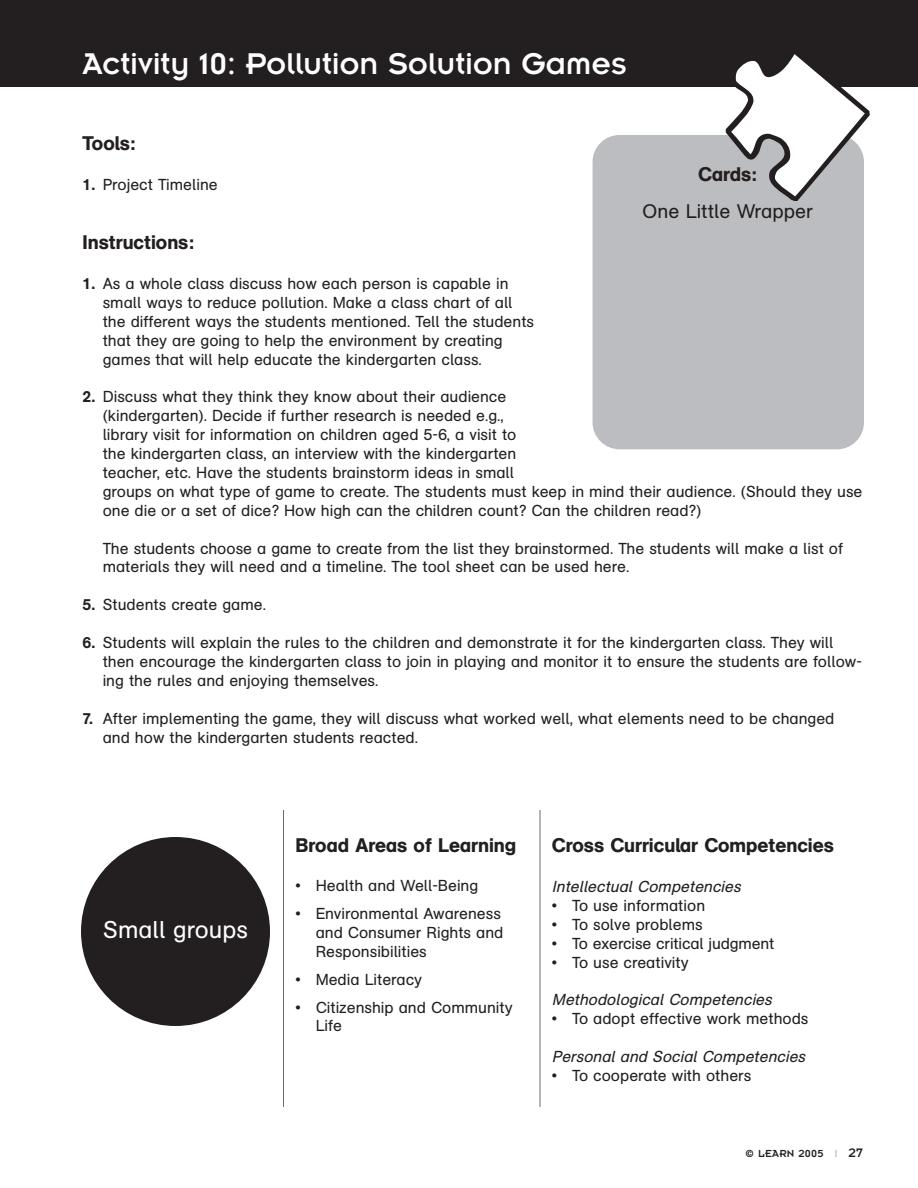
<style>
.page{position:relative;width:918px;height:1188px;background:#fff}
.page>*{position:absolute;margin:0;border:0;box-sizing:border-box;transform-origin:0 0}
.t1{font:33px "Insignia";color:#fff}
.t2{font:24px "AG Schoolbook Regular A";color:#fff}
.t3{font:19.5px "AG Schoolbook Medium A";color:#231f20}
.t4{font:19.5px "AG Schoolbook Regular A";color:#231f20}
.t5{font:15.75px/18.9px "AG Schoolbook Regular A";color:#231f20}
.t6{font:italic 15.75px "AG Schoolbook Regular A";color:#231f20}
.t7{font:11.25px "Insignia";letter-spacing:.025em;color:#231f20}
.s1{font-family:"AG Schoolbook Medium A"}
.s2{color:#bcbdc0}
.s3{font-size:13.5px}
</style>
<div class="page">
<div style="left:0;top:0;width:918px;height:86px;background:#231f20"></div>
<div style="left:593px;top:135px;width:271px;height:314px;background:#bcbdc0;border-radius:27px"></div>
<svg style="left:726px;top:54px;width:144px;height:147px"></svg>
<div style="left:81px;top:837px;width:189px;height:189px;background:#231f20;border-radius:50%"></div>
<hr style="left:283px;top:810px;width:1px;height:297px;background:#6c6d70">
<hr style="left:540px;top:810px;width:1px;height:297px;background:#6c6d70">
<h1 class="t1" style="left:82px;top:53px;width:546px">Activity 10: Pollution Solution Games</h1>
<p class="t3" style="left:82px;top:136px;width:55px">Tools:</p>
<p class="t5" style="left:82px;top:176px;width:137px"><span class="s1">1.</span> Project Timeline</p>
<p class="t3" style="left:698px;top:167px;width:60px">Cards:</p>
<p class="t4" style="left:642px;top:204px;width:172px">One Little Wrapper</p>
<p class="t3" style="left:82px;top:235px;width:113px">Instructions:</p>
<p class="t5" style="left:103px;top:275px;width:433px;text-indent:-20px"><span class="s1">1.</span> As a whole class discuss how each person is capable in small ways to reduce pollution. Make a class chart of all the different ways the students mentioned. Tell the students that they are going to help the environment by creating games that will help educate the kindergarten class.</p>
<p class="t5" style="left:103px;top:389px;width:761px;text-indent:-20px"><span class="s1">2.</span> Discuss what they think they know about their audience<br>(kindergarten). Decide if further research is needed e.g.,<br>library visit for information on children aged 5-6, a visit to<br>the kindergarten class, an interview with the kindergarten<br>teacher, etc. Have the students brainstorm ideas in small<br>groups on what type of game to create. The students must keep in mind their audience. (Should they use one die or a set of dice? How high can the children count? Can the children read?)</p>
<p class="t5" style="left:103px;top:540px;width:742px">The students choose a game to create from the list they brainstormed. The students will make a list of materials they will need and a timeline. The tool sheet can be used here.</p>
<p class="t5" style="left:82px;top:597px;width:185px"><span class="s1">5.</span> Students create game.</p>
<p class="t5" style="left:103px;top:634px;width:761px;text-indent:-20px"><span class="s1">6.</span> Students will explain the rules to the children and demonstrate it for the kindergarten class. They will then encourage the kindergarten class to join in playing and monitor it to ensure the students are follow&shy;ing the rules and enjoying themselves.</p>
<p class="t5" style="left:103px;top:710px;width:733px;text-indent:-20px"><span class="s1">7.</span> After implementing the game, they will discuss what worked well, what elements need to be changed and how the kindergarten students reacted.</p>
<h2 class="t2" style="left:103px;top:921px;width:146px">Small groups</h2>
<p class="t3" style="left:296px;top:838px;width:222px">Broad Areas of Learning</p>
<p class="t5" style="left:296px;top:877px;width:184px">• Health and Well-Being</p>
<p class="t5" style="left:316px;top:905px;width:189px;text-indent:-20px">• Environmental Awareness and Consumer Rights and<br>Responsibilities</p>
<p class="t5" style="left:296px;top:971px;width:128px">• Media Literacy</p>
<p class="t5" style="left:316px;top:999px;width:199px;text-indent:-20px">• Citizenship and Community<br>Life</p>
<p class="t3" style="left:552px;top:838px;width:284px">Cross Curricular Competencies</p>
<p class="t6" style="left:552px;top:881px;width:193px">Intellectual Competencies</p>
<p class="t5" style="left:552px;top:897px;width:155px">• To use information</p>
<p class="t5" style="left:552px;top:916px;width:152px">• To solve problems</p>
<p class="t5" style="left:552px;top:935px;width:224px">• To exercise critical judgment</p>
<p class="t5" style="left:552px;top:954px;width:138px">• To use creativity</p>
<p class="t6" style="left:552px;top:994px;width:224px">Methodological Competencies</p>
<p class="t5" style="left:552px;top:1011px;width:258px">• To adopt effective work methods</p>
<p class="t6" style="left:552px;top:1051px;width:258px">Personal and Social Competencies</p>
<p class="t5" style="left:552px;top:1067px;width:201px">• To cooperate with others</p>
<p class="t7" style="left:745px;top:1150px;width:119px">© LEARN 2005 <span class="s2">|</span> <span class="s3">27</span></p>
</div>
